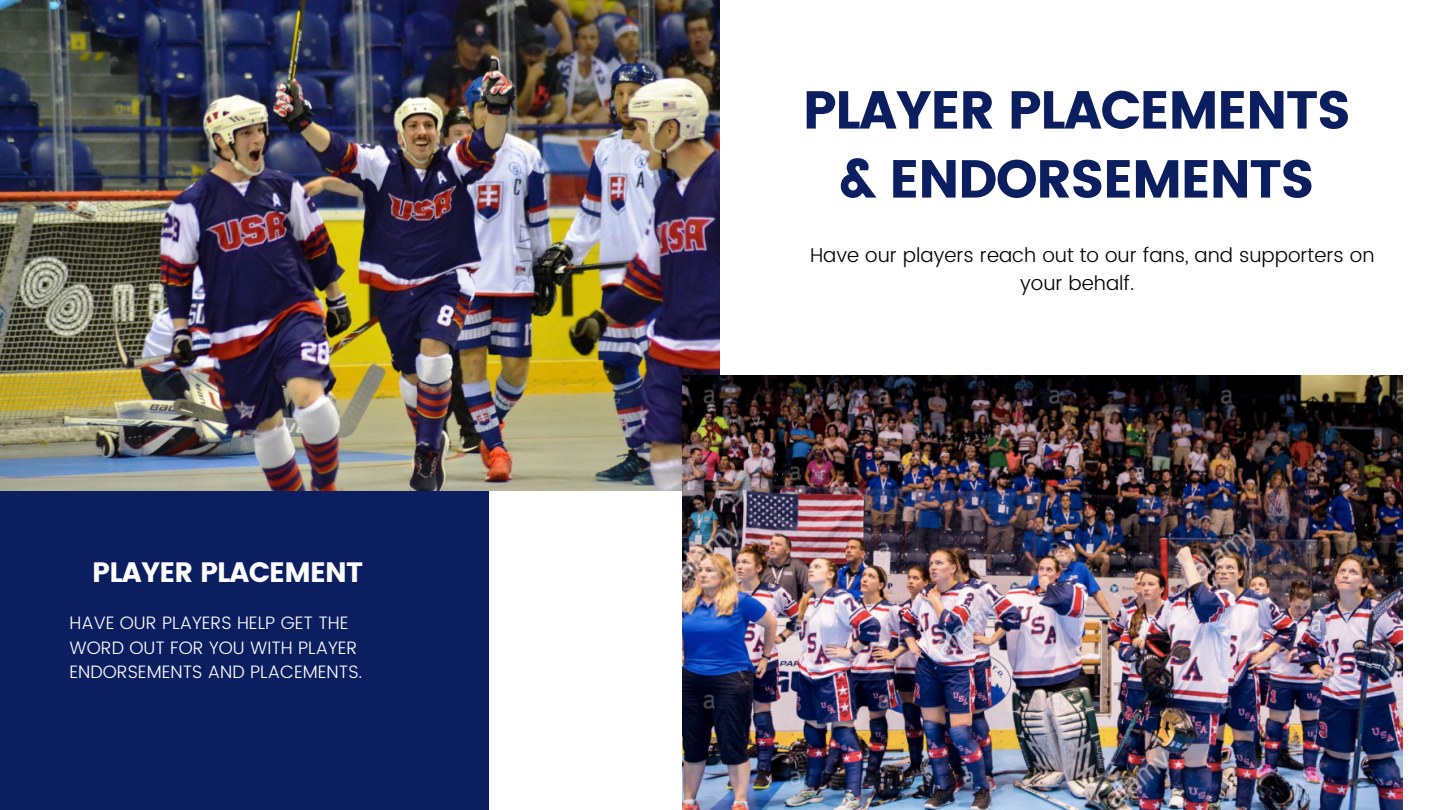
<style>
.page{position:relative;width:1440px;height:810px;background:#fff}
.page>*{position:absolute;margin:0;border:0;box-sizing:border-box;transform-origin:0 0}
.t1{font:53.3px/69px "Poppins";letter-spacing:-.03em;color:#0b1e60;text-align:center}
.t2{font:28px "Poppins";letter-spacing:-.03em;color:#fff}
.t3{font:300 20px/27.8px "Poppins";color:#000}
.t4{font:300 18px/24.8px "Poppins";color:#fff}
</style>
<div class="page">
<div style="left:0;top:0;width:488px;height:810px;background:#0b1e60"></div>
<img style="left:0;top:0;width:720px;height:490px">
<img style="left:683px;top:375px;width:720px;height:435px">
<p class="t2" style="left:92px;top:556px;width:272px">PLAYER PLACEMENT</p>
<p class="t4" style="left:70px;top:610px;width:295px">HAVE OUR PLAYERS HELP GET THE<br>WORD OUT FOR YOU WITH PLAYER<br>ENDORSEMENTS AND PLACEMENTS.</p>
<p class="t1" style="left:803px;top:76px;width:550px">PLAYER PLACEMENTS &amp; ENDORSEMENTS</p>
<p class="t3" style="left:1020px;top:241px;width:356px;text-indent:-210px">Have our players reach out to our fans, and supporters on your behalf.</p>
</div>
